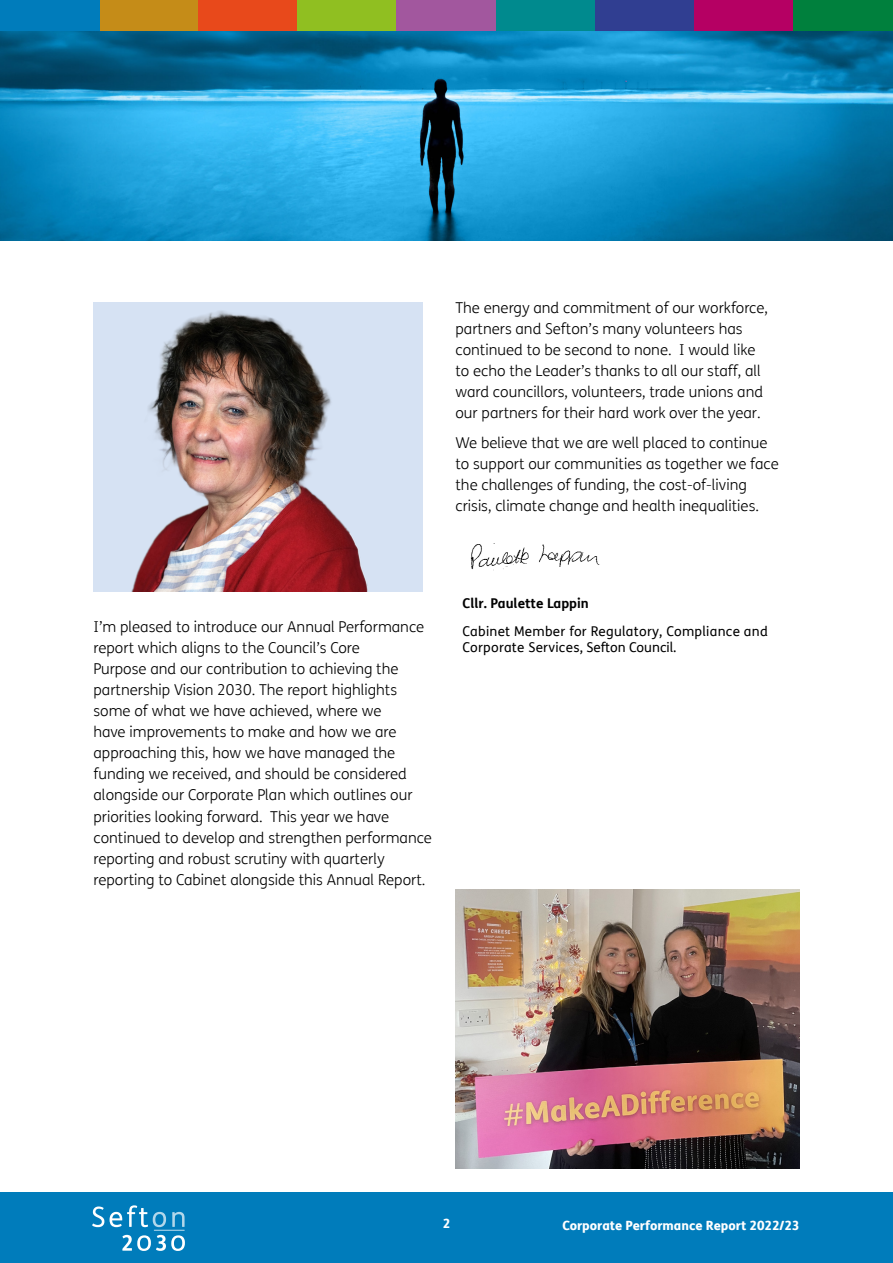
<style>
.page{position:relative;width:893px;height:1263px;background:#fff}
.page>*{position:absolute;margin:0;border:0;box-sizing:border-box;transform-origin:0 0}
.Page_Body_Text_-_Black{font:300 15px/21px "FS Me";color:#000}
.Body{font:13.5px/15.6px "FS Me";letter-spacing:.02em;color:#000}
.Body-2{font:700 13.5px "FS Me";color:#000}
.t1{font:800 12.75px "FS Me";color:#fff}
</style>
<div class="page">
<div style="left:0;top:1192px;width:893px;height:71px;background:#007cbb"></div>
<svg style="left:92px;top:1206px;width:12px;height:21px"></svg>
<svg style="left:110px;top:1205px;width:56px;height:22px"></svg>
<svg style="left:172px;top:1212px;width:13px;height:15px"></svg>
<hr style="left:154px;top:1230px;width:31px;height:1px;background:#fff">
<svg style="left:122px;top:1235px;width:63px;height:16px"></svg>
<div style="left:99px;top:0;width:99px;height:32px;background:#c58c18"></div>
<div style="left:198px;top:0;width:100px;height:32px;background:#e8491b"></div>
<div style="left:298px;top:0;width:99px;height:32px;background:#90bf21"></div>
<div style="left:397px;top:0;width:99px;height:32px;background:#a2579e"></div>
<div style="left:496px;top:0;width:99px;height:32px;background:#008a8e"></div>
<div style="left:595px;top:0;width:99px;height:32px;background:#303e91"></div>
<div style="left:694px;top:0;width:100px;height:32px;background:#b50063"></div>
<div style="left:794px;top:0;width:99px;height:32px;background:#00803d"></div>
<div style="left:0;top:0;width:99px;height:32px;background:#007cbb"></div>
<img style="left:0;top:32px;width:893px;height:208px">
<div style="left:94px;top:302px;width:329px;height:289px;background:#d6e2f3"></div>
<img style="left:131px;top:311px;width:237px;height:280px">
<img style="left:470px;top:543px;width:130px;height:28px">
<img style="left:455px;top:889px;width:344px;height:279px">
<p class="Page_Body_Text_-_Black" style="left:455px;top:297px;width:314px">The energy and commitment of our workforce, partners and Sefton’s many volunteers has continued to be second to none. I would like to echo the Leader’s thanks to all our staff, all ward councillors, volunteers, trade unions and our partners for their hard work over the year.</p>
<p class="Page_Body_Text_-_Black" style="left:455px;top:432px;width:325px">We believe that we are well placed to continue to support our communities as together we face the challenges of funding, the cost-of-living crisis, climate change and health inequalities.</p>
<p class="Page_Body_Text_-_Black" style="left:94px;top:616px;width:340px">I’m pleased to introduce our Annual Performance report which aligns to the Council’s Core<br>Purpose and our contribution to achieving the partnership Vision 2030. The report highlights some of what we have achieved, where we<br>have improvements to make and how we are approaching this, how we have managed the funding we received, and should be considered alongside our Corporate Plan which outlines our priorities looking forward. This year we have continued to develop and strengthen performance reporting and robust scrutiny with quarterly reporting to Cabinet alongside this Annual Report.</p>
<p class="Body-2" style="left:463px;top:593px;width:128px">Cllr. Paulette Lappin</p>
<p class="Body" style="left:463px;top:624px;width:307px">Cabinet Member for Regulatory, Compliance and<br>Corporate Services, Sefton Council.</p>
<p class="t1" style="left:443px;top:1213px;width:9px">2</p>
<p class="t1" style="left:562px;top:1215px;width:239px">Corporate Performance Report 2022/23</p>
</div>
